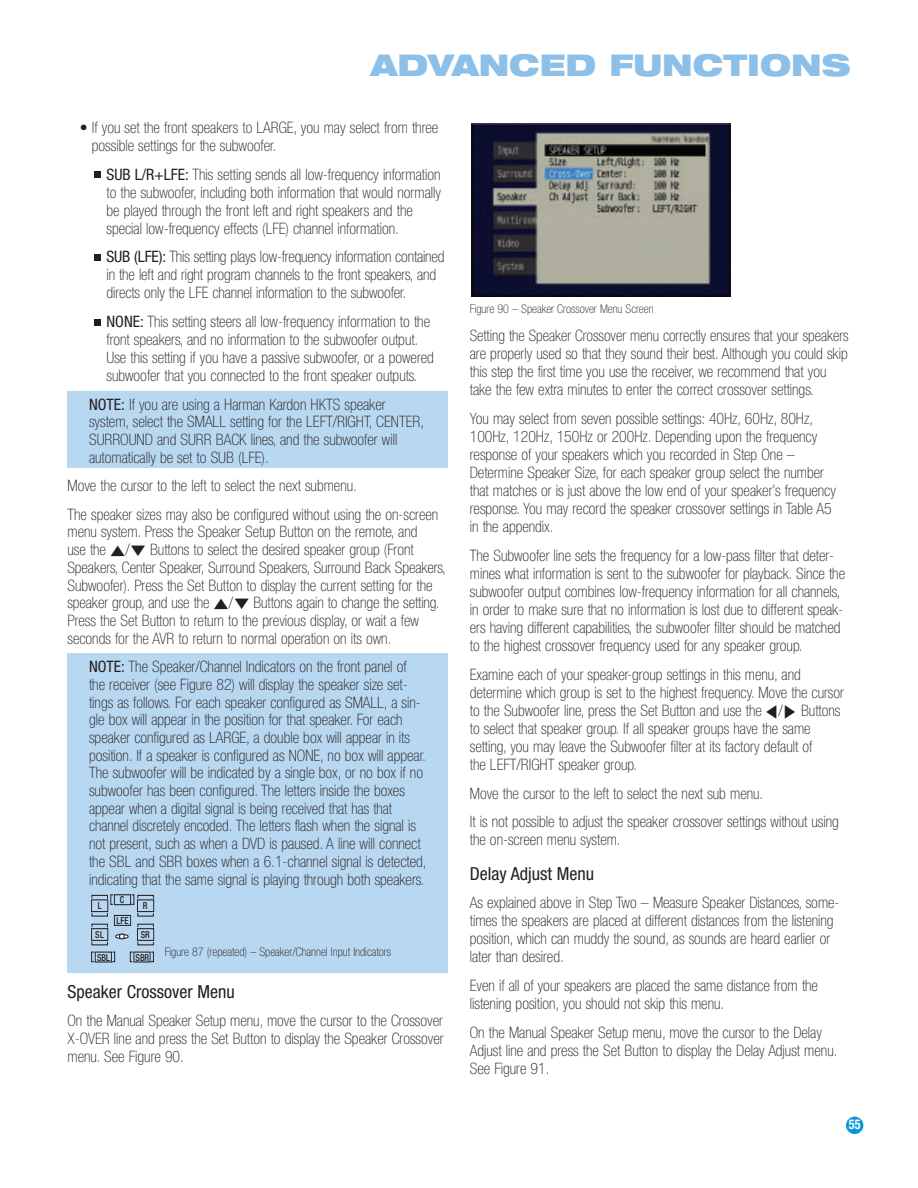
<style>
.page{position:relative;width:918px;height:1188px;background:#fff}
.page>*{position:absolute;margin:0;border:0;box-sizing:border-box;transform-origin:0 0}
.t1{font:900 expanded 30px "Helvetica Neue";color:#8cc0e8}
.t2{font:condensed 18px "Helvetica Neue";color:#231f20}
.t3{font:100 condensed 15.75px/18px "Helvetica Neue";color:#231f20}
.t4{font:700 condensed 13.5px "Helvetica Neue";color:#fff;scale:.9 1}
.t5{font:100 condensed 12px "Helvetica Neue";color:#231f20}
.t6{font:500 condensed 9.6px/20.7px "Helvetica Neue";color:#231f20;text-align:center;scale:.9 1}
.s1{font-weight:400}
.s2{font-family:"Sym Dot Sqr Font";font-weight:400;font-stretch:normal;font-size:10.5px}
.s3{font-family:"Sym Dot Sqr Font";font-weight:400;font-stretch:normal;font-size:13.5px}
</style>
<div class="page">
<div style="left:846px;top:1117px;width:17px;height:17px;background:#0696d7;border-radius:50%"></div>
<div style="left:68px;top:392px;width:380px;height:76px;background:#b8d7f0"></div>
<div style="left:68px;top:653px;width:380px;height:320px;background:#b8d7f0"></div>
<img style="left:471px;top:124px;width:259px;height:173px">
<svg style="left:91px;top:894px;width:64px;height:69px"></svg>
<div style="left:91px;top:900px;width:17px;height:12px;border:1px solid #231f20"></div>
<div style="left:114px;top:895px;width:17px;height:10px;border:1px solid #231f20"></div>
<div style="left:114px;top:915px;width:17px;height:11px;border:1px solid #231f20"></div>
<div style="left:137px;top:900px;width:17px;height:12px;border:1px solid #231f20"></div>
<div style="left:92px;top:895px;width:16px;height:4px;border:1px solid #231f20"></div>
<div style="left:138px;top:895px;width:16px;height:4px;border:1px solid #231f20"></div>
<div style="left:91px;top:929px;width:17px;height:12px;border:1px solid #231f20"></div>
<div style="left:137px;top:929px;width:17px;height:12px;border:1px solid #231f20"></div>
<svg style="left:111px;top:895px;width:2px;height:10px"></svg>
<svg style="left:131px;top:895px;width:3px;height:10px"></svg>
<svg style="left:91px;top:952px;width:3px;height:10px"></svg>
<svg style="left:112px;top:952px;width:3px;height:10px"></svg>
<svg style="left:130px;top:952px;width:3px;height:10px"></svg>
<svg style="left:151px;top:952px;width:3px;height:10px"></svg>
<div style="left:116px;top:934px;width:12px;height:5px;background:#fff;border-radius:50%"></div>
<div style="left:115px;top:934px;width:13px;height:5px;border:1px solid #231f20;border-radius:50%"></div>
<svg style="left:119px;top:933px;width:6px;height:6px"></svg>
<div style="left:94px;top:319px;width:7px;height:7px;background:#231f20"></div>
<div style="left:94px;top:254px;width:7px;height:7px;background:#231f20"></div>
<div style="left:94px;top:171px;width:7px;height:7px;background:#231f20"></div>
<h1 class="t1" style="left:371px;top:54px;width:481px">ADVANCED FUNCTIONS</h1>
<p class="t3" style="left:92px;top:120px;width:348px;text-indent:-12px">• If you set the front speakers to LARGE, you may select from three possible settings for the subwoofer.</p>
<p class="t3" style="left:106px;top:166px;width:336px"><span class="s1">SUB L/R+LFE:</span> This setting sends all low-frequency information to the subwoofer, including both information that would normally be played through the front left and right speakers and the special low-frequency effects (LFE) channel information.</p>
<p class="t3" style="left:106px;top:249px;width:340px"><span class="s1">SUB (LFE):</span> This setting plays low-frequency information contained in the left and right program channels to the front speakers, and directs only the LFE channel information to the subwoofer.</p>
<p class="t3" style="left:106px;top:314px;width:329px"><span class="s1">NONE:</span> This setting steers all low-frequency information to the front speakers, and no information to the subwoofer output.<br>Use this setting if you have a passive subwoofer, or a powered subwoofer that you connected to the front speaker outputs.</p>
<p class="t3" style="left:89px;top:397px;width:337px"><span class="s1">NOTE:</span> If you are using a Harman Kardon HKTS speaker system, select the SMALL setting for the LEFT/RIGHT, CENTER, SURROUND and SURR BACK lines, and the subwoofer will automatically be set to SUB (LFE).</p>
<p class="t3" style="left:67px;top:473px;width:372px;line-height:28.5px">Move the cursor to the left to select the next submenu.<br>The speaker sizes may also be configured without using the on-screen</p>
<p class="t3" style="left:67px;top:524px;width:380px">menu system. Press the Speaker Setup Button on the remote, and<br>use the <span class="s2">⁄</span>/<span class="s2">¤</span> Buttons to select the desired speaker group (Front Speakers, Center Speaker, Surround Speakers, Surround Back Speakers, Subwoofer). Press the Set Button to display the current setting for the speaker group, and use the <span class="s2">⁄</span>/<span class="s2">¤</span> Buttons again to change the setting.<br>Press the Set Button to return to the previous display, or wait a few seconds for the AVR to return to normal operation on its own.</p>
<p class="t3" style="left:89px;top:659px;width:339px"><span class="s1">NOTE:</span> The Speaker/Channel Indicators on the front panel of the receiver (see Figure 82) will display the speaker size set&shy;tings as follows. For each speaker configured as SMALL, a sin&shy;gle box will appear in the position for that speaker. For each speaker configured as LARGE, a double box will appear in its position. If a speaker is configured as NONE, no box will appear.<br>The subwoofer will be indicated by a single box, or no box if no subwoofer has been configured. The letters inside the boxes appear when a digital signal is being received that has that channel discretely encoded. The letters flash when the signal is not present, such as when a DVD is paused. A line will connect the SBL and SBR boxes when a 6.1-channel signal is detected, indicating that the same signal is playing through both speakers.</p>
<p class="t6" style="left:98px;top:896px;width:6px">L</p>
<p class="t6" style="left:117px;top:890px;width:15px">C<br>LFE</p>
<p class="t6" style="left:143px;top:896px;width:7px">R</p>
<p class="t6" style="left:95px;top:925px;width:11px">SL</p>
<p class="t6" style="left:141px;top:925px;width:12px">SR</p>
<p class="t6" style="left:97px;top:948px;width:16px">SBL</p>
<p class="t6" style="left:136px;top:948px;width:17px">SBR</p>
<p class="t5" style="left:165px;top:948px;width:228px">Figure 87 (repeated) – Speaker/Channel Input Indicators</p>
<p class="t2" style="left:68px;top:985px;width:169px">Speaker Crossover Menu</p>
<p class="t3" style="left:68px;top:1013px;width:378px;text-align:justify">On the Manual Speaker Setup menu, move the cursor to the Crossover X-OVER line and press the Set Button to display the Speaker Crossover menu. See Figure 90.</p>
<p class="t5" style="left:470px;top:304px;width:185px">Figure 90 – Speaker Crossover Menu Screen</p>
<p class="t3" style="left:470px;top:328px;width:380px">Setting the Speaker Crossover menu correctly ensures that your speakers are properly used so that they sound their best. Although you could skip this step the first time you use the receiver, we recommend that you take the few extra minutes to enter the correct crossover settings.</p>
<p class="t3" style="left:470px;top:411px;width:368px">You may select from seven possible settings: 40Hz, 60Hz, 80Hz, 100Hz, 120Hz, 150Hz or 200Hz. Depending upon the frequency response of your speakers which you recorded in Step One – Determine Speaker Size, for each speaker group select the number that matches or is just above the low end of your speaker’s frequency response. You may record the speaker crossover settings in Table A5 in the appendix.</p>
<p class="t3" style="left:470px;top:548px;width:377px">The Subwoofer line sets the frequency for a low-pass filter that deter&shy;mines what information is sent to the subwoofer for playback. Since the subwoofer output combines low-frequency information for all channels, in order to make sure that no information is lost due to different speak&shy;ers having different capabilities, the subwoofer filter should be matched to the highest crossover frequency used for any speaker group.</p>
<p class="t3" style="left:470px;top:666px;width:376px">Examine each of your speaker-group settings in this menu, and determine which group is set to the highest frequency. Move the cursor to the Subwoofer line, press the Set Button and use the <span class="s3">‹</span>/<span class="s3">›</span> Buttons to select that speaker group. If all speaker groups have the same setting, you may leave the Subwoofer filter at its factory default of<br>the LEFT/RIGHT speaker group.</p>
<p class="t3" style="left:470px;top:780px;width:371px;line-height:28.8px">Move the cursor to the left to select the next sub menu.<br>It is not possible to adjust the speaker crossover settings without using</p>
<p class="t3" style="left:470px;top:832px;width:152px">the on-screen menu system.</p>
<p class="t2" style="left:470px;top:867px;width:126px">Delay Adjust Menu</p>
<p class="t3" style="left:470px;top:895px;width:371px">As explained above in Step Two – Measure Speaker Distances, some&shy;times the speakers are placed at different distances from the listening position, which can muddy the sound, as sounds are heard earlier or later than desired.</p>
<p class="t3" style="left:470px;top:978px;width:350px">Even if all of your speakers are placed the same distance from the listening position, you should not skip this menu.</p>
<p class="t3" style="left:470px;top:1025px;width:369px">On the Manual Speaker Setup menu, move the cursor to the Delay<br>Adjust line and press the Set Button to display the Delay Adjust menu.<br>See Figure 91.</p>
<p class="t4" style="left:849px;top:1120px;width:15px">55</p>
</div>
